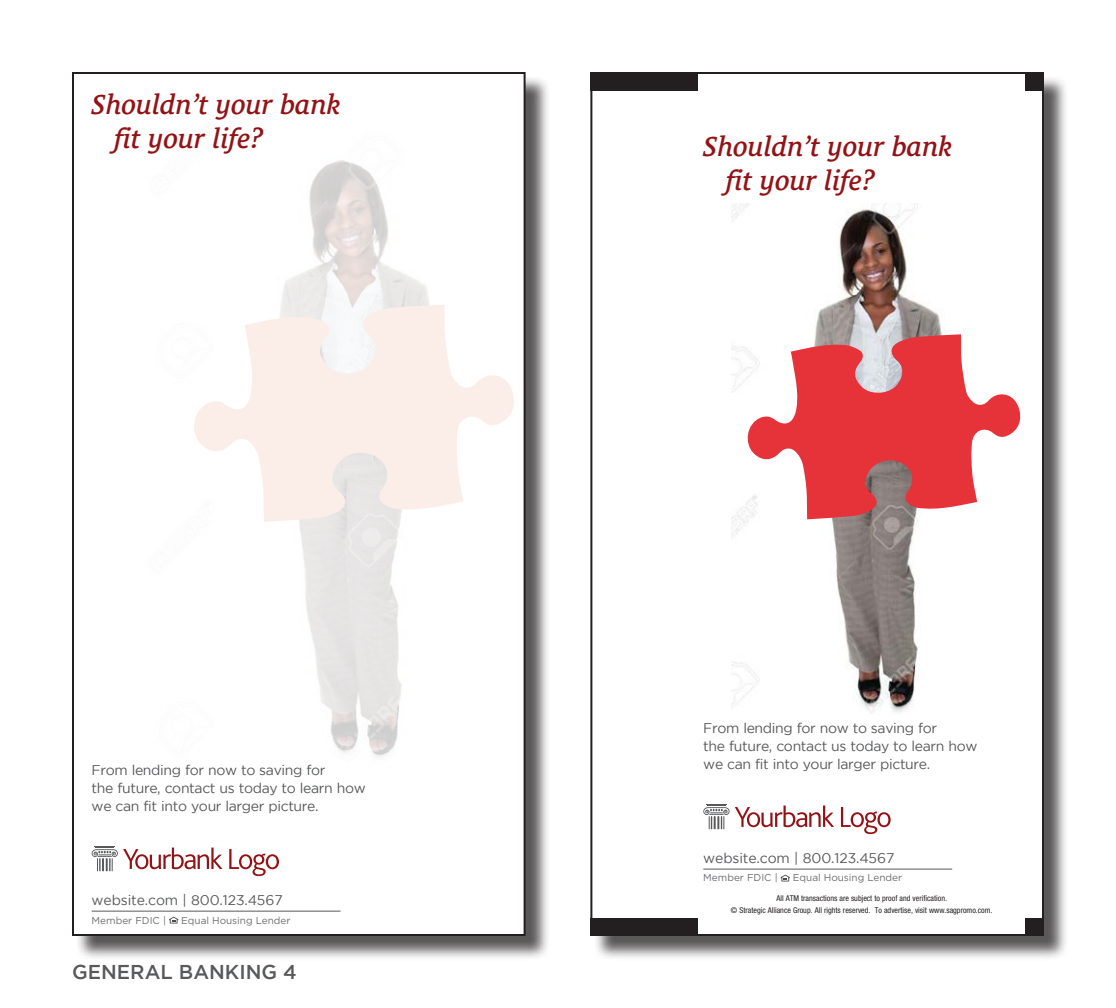
<style>
.page{position:relative;width:1116px;height:1008px;background:#fff}
.page>*{position:absolute;margin:0;border:0;box-sizing:border-box;transform-origin:0 0}
.t1{font:italic 600 28px/34px "Le Monde Courrier Std";letter-spacing:-.01em;color:#941215}
.t2{font:500 20px "Gotham";color:#58595b}
.t3{font:14px/18px "Gotham";letter-spacing:-.025em;color:#58595b}
.t4{font:10px "Gotham";color:#6d6e71}
.t5{font:condensed 8px "Helvetica Neue";color:#231f20}
</style>
<div class="page">
<div style="left:75px;top:75px;width:475px;height:886px;background:#231f20;opacity:.75"></div>
<div style="left:73px;top:73px;width:452px;height:862px;background:#fff"></div>
<div style="left:72px;top:72px;width:454px;height:864px;border:2px solid #231f20"></div>
<div style="left:593px;top:75px;width:476px;height:886px;background:#231f20;opacity:.75"></div>
<div style="left:591px;top:73px;width:452px;height:862px;background:#fff"></div>
<div style="left:590px;top:72px;width:108px;height:18px;background:#231f20"></div>
<div style="left:1025px;top:72px;width:19px;height:18px;background:#231f20"></div>
<div style="left:590px;top:918px;width:108px;height:18px;background:#231f20"></div>
<div style="left:1025px;top:918px;width:19px;height:18px;background:#231f20"></div>
<img style="left:281px;top:160px;width:148px;height:597px">
<img style="left:732px;top:204px;width:210px;height:509px">
<svg style="left:91px;top:846px;width:188px;height:30px"></svg>
<svg style="left:169px;top:917px;width:9px;height:7px"></svg>
<hr style="left:92px;top:911px;width:249px;height:1px;background:#58595b">
<svg style="left:703px;top:804px;width:188px;height:30px"></svg>
<svg style="left:781px;top:875px;width:9px;height:6px"></svg>
<hr style="left:703px;top:869px;width:249px;height:1px;background:#58595b">
<svg style="left:194px;top:305px;width:320px;height:217px;fill:#fbeee8"></svg>
<svg style="left:743px;top:334px;width:278px;height:185px;fill:#e63239"></svg>
<p class="t1" style="left:114px;top:86px;width:229px;text-indent:-23px">Shouldn’t your bank fit your life?</p>
<p class="t3" style="left:92px;top:761px;width:276px">From lending for now to saving for<br>the future, contact us today to learn how we can fit into your larger picture.</p>
<p class="t3" style="left:92px;top:891px;width:193px">website.com | 800.123.4567</p>
<p class="t4" style="left:92px;top:914px;width:76px">Member FDIC |</p>
<p class="t4" style="left:181px;top:914px;width:111px">Equal Housing Lender</p>
<h2 class="t2" style="left:72px;top:961px;width:226px">GENERAL BANKING 4</h2>
<p class="t1" style="left:726px;top:129px;width:229px;text-indent:-23px">Shouldn’t your bank fit your life?</p>
<p class="t3" style="left:703px;top:719px;width:276px">From lending for now to saving for<br>the future, contact us today to learn how we can fit into your larger picture.</p>
<p class="t3" style="left:703px;top:849px;width:193px">website.com | 800.123.4567</p>
<p class="t4" style="left:703px;top:872px;width:76px">Member FDIC |</p>
<p class="t4" style="left:793px;top:872px;width:111px">Equal Housing Lender</p>
<p class="t5" style="left:776px;top:894px;width:172px">All ATM transactions are subject to proof and verification.</p>
<p class="t5" style="left:731px;top:906px;width:263px">© Strategic Alliance Group. All rights reserved. To advertise, visit www.sagpromo.com.</p>
</div>
